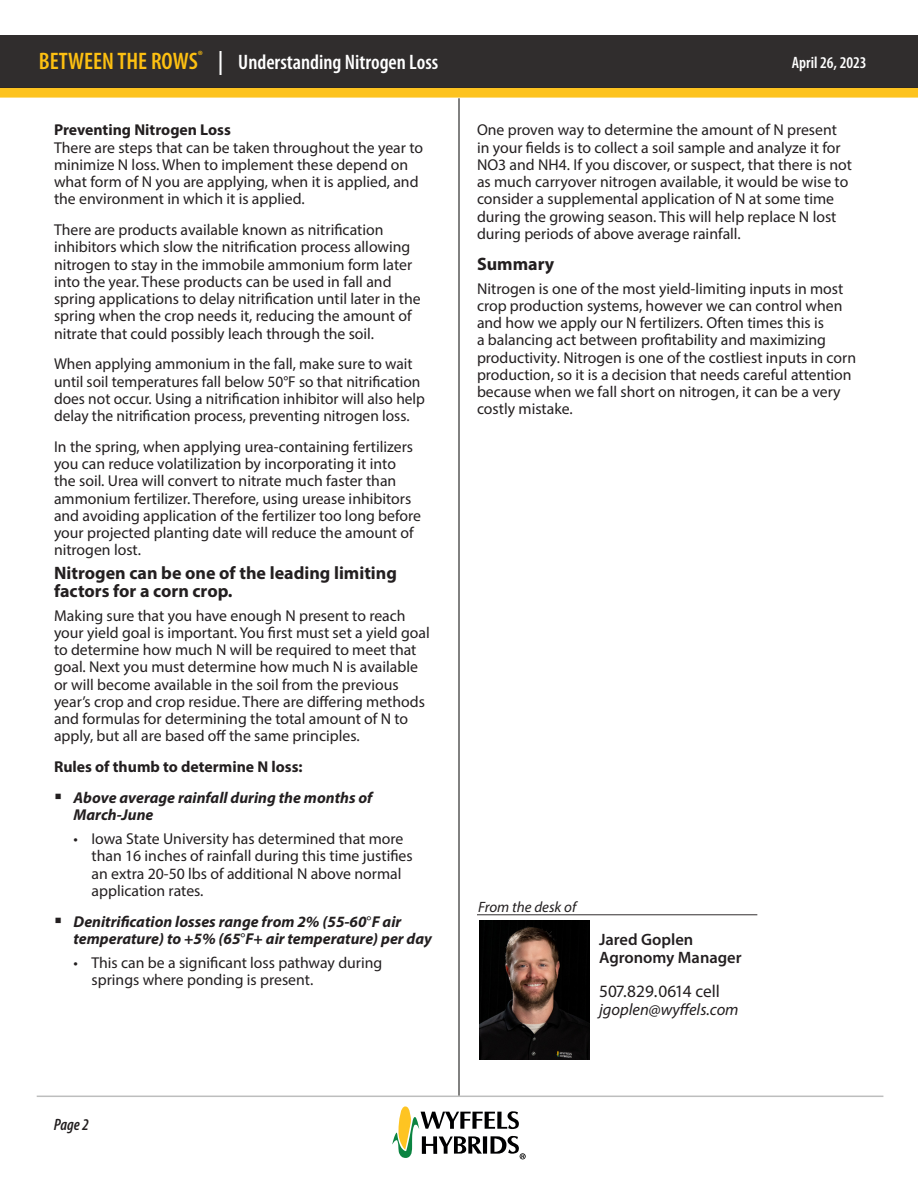
<style>
.page{position:relative;width:918px;height:1188px;background:#fff}
.page>*{position:absolute;margin:0;border:0;box-sizing:border-box;transform-origin:0 0}
.t1{font:600 condensed 21px "Myriad Pro";color:#fff}
.t2{font:700 18px/17.2px "Myriad Pro";color:#231f20}
.t3{font:17.4px "Myriad Pro";color:#231f20}
.t4{font:600 16.5px "Myriad Pro";color:#231f20}
.t5{font:italic 16.5px "Myriad Pro";color:#231f20}
.t6{font:600 condensed 16.5px "Myriad Pro";color:#fff}
.t7{font:italic 600 condensed 16.5px "Myriad Pro";color:#231f20}
.t8{font:15.75px/17.2px "Myriad Pro";color:#231f20}
.t9{font:italic 700 15.75px/17.2px "Myriad Pro";color:#231f20}
.t10{font:700 15.75px "Myriad Pro";color:#231f20}
.t11{font:italic 15px "Myriad Pro";color:#231f20}
.s1{font-size:24px;color:#fdc011}
.s2{font-size:24px}
.s3{font-weight:400;font-style:normal}
</style>
<div class="page">
<div style="left:0;top:87px;width:918px;height:11px;background:#fdc31f"></div>
<div style="left:0;top:35px;width:918px;height:52px;background:#302d2d"></div>
<hr style="left:37px;top:1096px;width:846px;height:1px;background:#bdbebe">
<hr style="left:459px;top:98px;width:1px;height:998px;background:#040503">
<svg style="left:392px;top:1106px;width:134px;height:53px"></svg>
<hr style="left:477px;top:914px;width:280px;height:1px;background:#231f20">
<img style="left:479px;top:921px;width:110px;height:138px">
<p class="t1" style="left:39px;top:49px;width:401px"><span class="s1">BETWEEN THE ROWS</span><sup>®</sup> <span class="s2">|</span> Understanding Nitrogen Loss</p>
<p class="t6" style="left:792px;top:53px;width:76px">April 26, 2023</p>
<p class="t10" style="left:54px;top:120px;width:178px">Preventing Nitrogen Loss</p>
<p class="t8" style="left:54px;top:139px;width:371px">There are steps that can be taken throughout the year to minimize N loss. When to implement these depend on what form of N you are applying, when it is applied, and the environment in which it is applied.</p>
<p class="t8" style="left:54px;top:221px;width:368px">There are products available known as nitrification inhibitors which slow the nitrification process allowing nitrogen to stay in the immobile ammonium form later into the year. These products can be used in fall and spring applications to delay nitrification until later in the spring when the crop needs it, reducing the amount of nitrate that could possibly leach through the soil.</p>
<p class="t8" style="left:54px;top:355px;width:373px">When applying ammonium in the fall, make sure to wait until soil temperatures fall below 50°F so that nitrification does not occur. Using a nitrification inhibitor will also help delay the nitrification process, preventing nitrogen loss.</p>
<p class="t8" style="left:54px;top:438px;width:369px">In the spring, when applying urea-containing fertilizers you can reduce volatilization by incorporating it into the soil. Urea will convert to nitrate much faster than ammonium fertilizer. Therefore, using urease inhibitors and avoiding application of the fertilizer too long before your projected planting date will reduce the amount of nitrogen lost.</p>
<p class="t2" style="left:54px;top:564px;width:344px">Nitrogen can be one of the leading limiting factors for a corn crop.</p>
<p class="t8" style="left:54px;top:607px;width:377px">Making sure that you have enough N present to reach your yield goal is important. You first must set a yield goal to determine how much N will be required to meet that goal. Next you must determine how much N is available or will become available in the soil from the previous year’s crop and crop residue. There are differing methods and formulas for determining the total amount of N to apply, but all are based off the same principles.</p>
<p class="t10" style="left:54px;top:757px;width:250px">Rules of thumb to determine N loss:</p>
<p class="t9" style="left:54px;top:789px;width:320px">▪ Above average rainfall during the months of</p>
<p class="t9" style="left:73px;top:806px;width:82px">March-June</p>
<p class="t8" style="left:92px;top:830px;width:323px;text-indent:-18px">• Iowa State University has determined that more than 16 inches of rainfall during this time justifies an extra 20-50 lbs of additional N above normal application rates.</p>
<p class="t9" style="left:73px;top:912px;width:360px;text-indent:-19px">▪ Denitrification losses range from 2% (55-60<span class="s3">°</span>F air temperature) to +5% (65<span class="s3">°</span>F+ air temperature) per day</p>
<p class="t8" style="left:92px;top:954px;width:292px;text-indent:-18px">• This can be a significant loss pathway during springs where ponding is present.</p>
<p class="t7" style="left:54px;top:1114px;width:37px">Page 2</p>
<p class="t8" style="left:477px;top:121px;width:376px">One proven way to determine the amount of N present in your fields is to collect a soil sample and analyze it for NO3 and NH4. If you discover, or suspect, that there is not as much carryover nitrogen available, it would be wise to consider a supplemental application of N at some time during the growing season. This will help replace N lost during periods of above average rainfall.</p>
<p class="t2" style="left:477px;top:254px;width:79px">Summary</p>
<p class="t8" style="left:477px;top:280px;width:381px">Nitrogen is one of the most yield-limiting inputs in most crop production systems, however we can control when and how we apply our N fertilizers. Often times this is<br>a balancing act between profitability and maximizing productivity. Nitrogen is one of the costliest inputs in corn production, so it is a decision that needs careful attention because when we fall short on nitrogen, it can be a very costly mistake.</p>
<p class="t11" style="left:478px;top:897px;width:100px">From the desk of</p>
<p class="t4" style="left:599px;top:929px;width:96px">Jared Goplen</p>
<p class="t4" style="left:599px;top:947px;width:144px">Agronomy Manager</p>
<p class="t3" style="left:599px;top:980px;width:122px">507.829.0614 cell</p>
<p class="t5" style="left:599px;top:999px;width:141px">jgoplen@wyffels.com</p>
</div>
